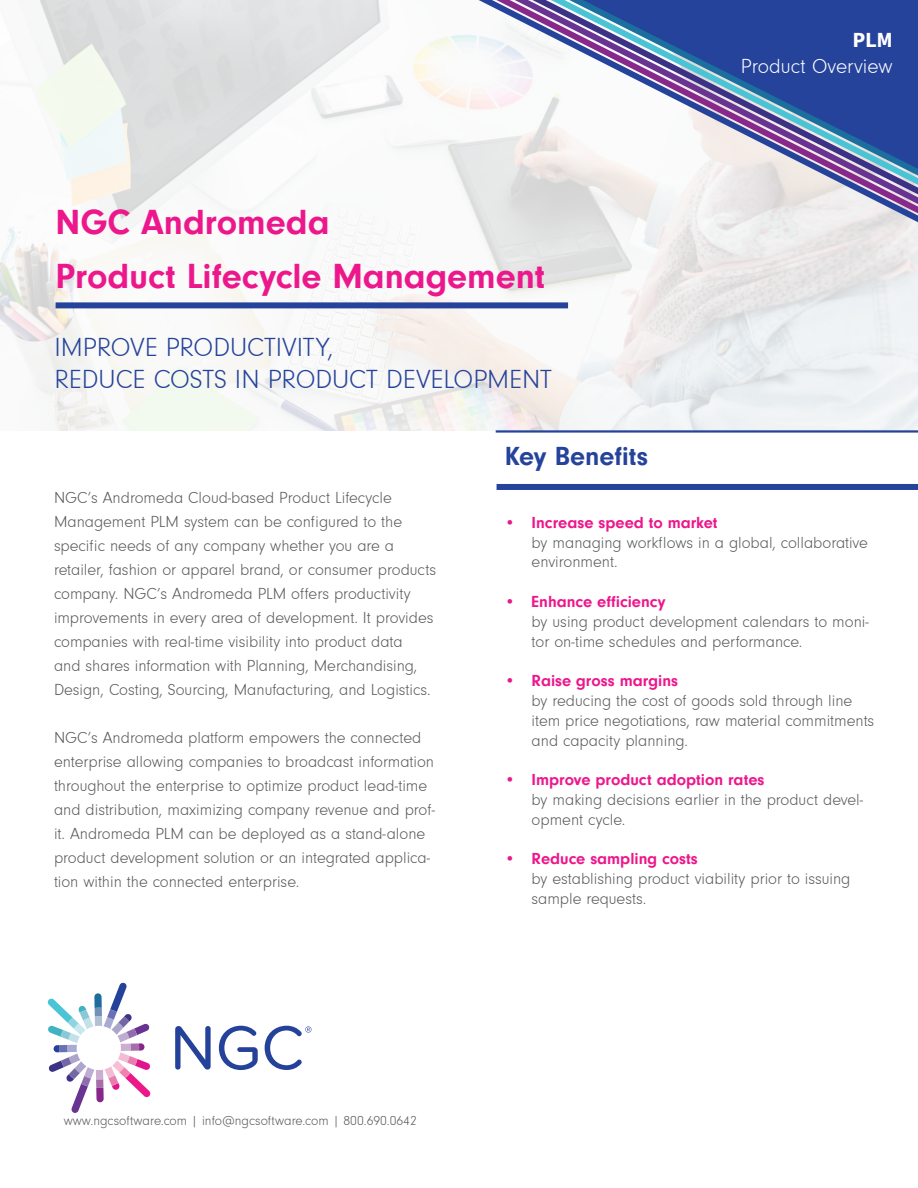
<style>
.page{position:relative;width:918px;height:1188px;background:#fff}
.page>*{position:absolute;margin:0;border:0;box-sizing:border-box;transform-origin:0 0}
.t1{font:700 36px "Neuzeit Gro";color:#ed178c}
.t2{font:300 27px/32.4px "Neuzeit Gro";color:#25439b}
.t3{font:700 27px "Neuzeit Gro";color:#25439b}
.t4{font:300 21px/25.2px "Neuzeit Gro";color:#fff;text-align:right}
.t5{font:300 16.5px/24px "Neuzeit Gro";color:#57585a}
.t6{font:300 13.5px "Neuzeit Gro";color:#57585a}
.s1{font-family:"Neuzeit Gro Con";font-weight:900}
.s2{font-weight:700;color:#ed178c}
</style>
<div class="page">
<svg style="left:175px;top:1026px;width:36px;height:44px"></svg>
<svg style="left:219px;top:1026px;width:39px;height:44px"></svg>
<svg style="left:265px;top:1026px;width:46px;height:44px"></svg>
<svg style="left:48px;top:983px;width:103px;height:130px"></svg>
<img style="left:0;top:0;width:918px;height:430px">
<svg style="left:302px;top:0;width:100px;height:225px"></svg>
<svg style="left:402px;top:0;width:14px;height:241px"></svg>
<svg style="left:416px;top:0;width:502px;height:257px"></svg>
<div style="left:56px;top:302px;width:512px;height:6px;background:#25439b"></div>
<div style="left:497px;top:484px;width:421px;height:6px;background:#25439b"></div>
<hr style="left:496px;top:430px;width:422px;height:3px;background:#25439b">
<p class="t1" style="left:55px;top:202px;width:276px">NGC Andromeda</p>
<p class="t1" style="left:55px;top:256px;width:491px">Product Lifecycle Management</p>
<p class="t2" style="left:54px;top:331px;width:499px">IMPROVE PRODUCTIVITY,<br>REDUCE COSTS IN PRODUCT DEVELOPMENT</p>
<p class="t3" style="left:505px;top:441px;width:145px">Key Benefits</p>
<p class="t4" style="left:741px;top:28px;width:153px"><span class="s1">PLM<br></span>Product Overview</p>
<p class="t5" style="left:54px;top:486px;width:384px">NGC’s Andromeda Cloud-based Product Lifecycle Management PLM system can be configured to the specific needs of any company whether you are a retailer, fashion or apparel brand, or consumer products company. NGC’s Andromeda PLM offers productivity improvements in every area of development. It provides companies with real-time visibility into product data<br>and shares information with Planning, Merchandising, Design, Costing, Sourcing, Manufacturing, and Logistics.</p>
<p class="t5" style="left:54px;top:726px;width:383px">NGC’s Andromeda platform empowers the connected enterprise allowing companies to broadcast information throughout the enterprise to optimize product lead-time and distribution, maximizing company revenue and prof&shy;it. Andromeda PLM can be deployed as a stand-alone product development solution or an integrated applica&shy;tion within the connected enterprise.</p>
<p class="t5" style="left:532px;top:513px;width:338px;line-height:19.8px;text-indent:-27px"><span class="s2">• Increase speed to market<br></span>by managing workflows in a global, collaborative environment.</p>
<p class="t5" style="left:532px;top:592px;width:339px;line-height:19.8px;text-indent:-27px"><span class="s2">• Enhance efficiency<br></span>by using product development calendars to moni&shy;tor on-time schedules and performance.</p>
<p class="t5" style="left:532px;top:671px;width:344px;line-height:19.8px;text-indent:-27px"><span class="s2">• Raise gross margins<br></span>by reducing the cost of goods sold through line item price negotiations, raw material commitments and capacity planning.</p>
<p class="t5" style="left:532px;top:770px;width:333px;line-height:19.8px;text-indent:-27px"><span class="s2">• Improve product adoption rates<br></span>by making decisions earlier in the product devel&shy;opment cycle.</p>
<p class="t5" style="left:532px;top:850px;width:320px;line-height:19.8px;text-indent:-27px"><span class="s2">• Reduce sampling costs<br></span>by establishing product viability prior to issuing sample requests.</p>
<p class="t6" style="left:64px;top:1113px;width:355px">www.ngcsoftware.com | info@ngcsoftware.com | 800.690.0642</p>
</div>
